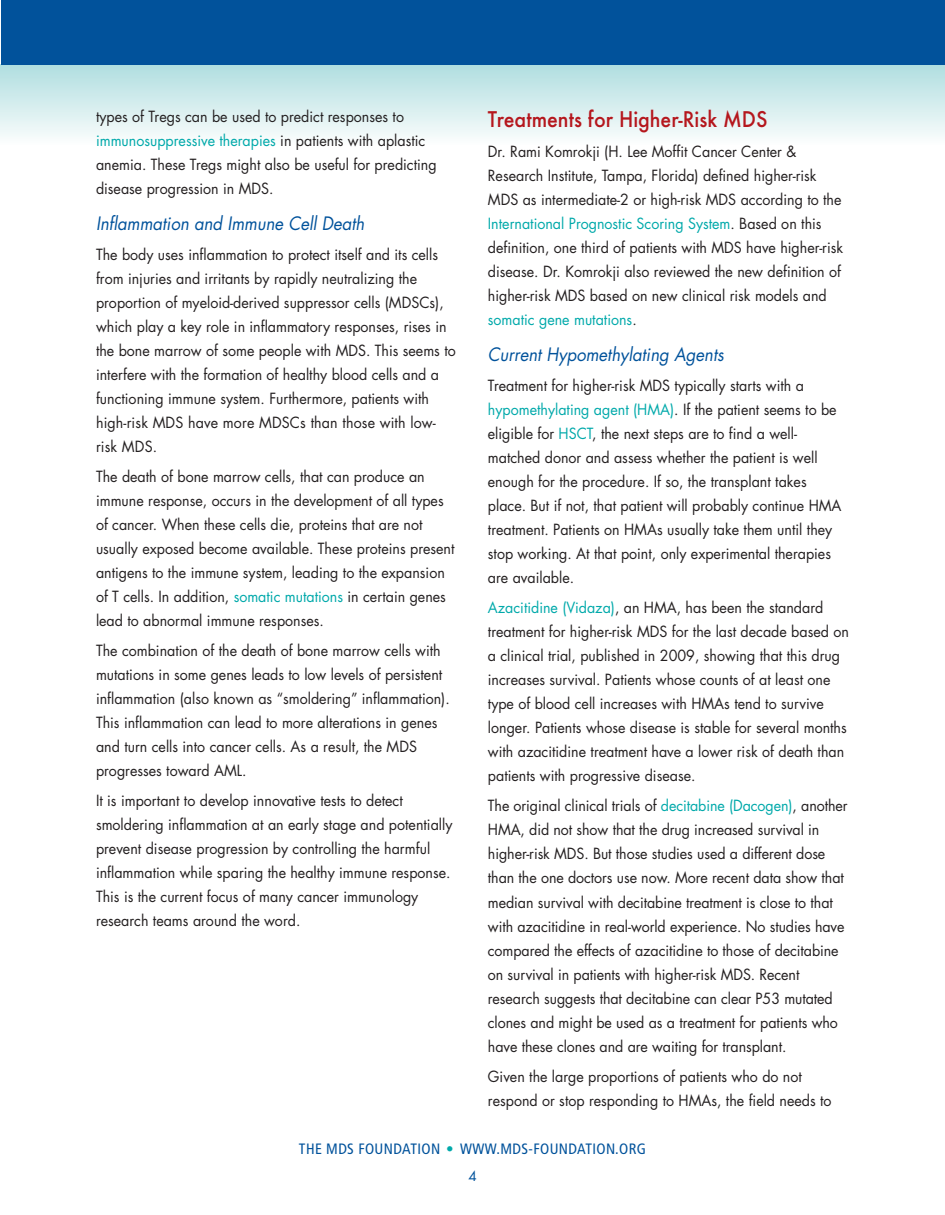
<style>
.page{position:relative;width:945px;height:1215px;background:#fff}
.page>*{position:absolute;margin:0;border:0;box-sizing:border-box;transform-origin:0 0}
.t1{font:500 21px "Futura";color:#b5171d;scale:.93 1}
.t2{font:italic 18px "Futura";color:#01529b;scale:.93 1}
.t3{font:15px/24px "Futura";color:#231f20;scale:.95 1}
.t4{font:condensed 15px "Frutiger";letter-spacing:.025em;color:#01529b}
.t5{font:13.5px "Futura";color:#01529b}
.s1{color:#00a9aa}
</style>
<div class="page">
<div style="left:0;top:64px;width:945px;height:81px;background:linear-gradient(to bottom,#afdddf,#fcfefd)"></div>
<div style="left:1px;top:0;width:944px;height:64px;background:#01529b"></div>
<h1 class="t1" style="left:488px;top:107px;width:302px">Treatments for Higher-Risk MDS</h1>
<p class="t3" style="left:488px;top:141px;width:375px">Dr. Rami Komrokji (H. Lee Moffit Cancer Center &amp; Research Institute, Tampa, Florida) defined higher-risk MDS as intermediate-2 or high-risk MDS according to the <span class="s1">International Prognostic Scoring System</span>. Based on this definition, one third of patients with MDS have higher-risk disease. Dr. Komrokji also reviewed the new definition of higher-risk MDS based on new clinical risk models and <span class="s1">somatic gene mutations</span>.</p>
<p class="t2" style="left:488px;top:346px;width:255px">Current Hypomethylating Agents</p>
<p class="t3" style="left:488px;top:375px;width:374px">Treatment for higher-risk MDS typically starts with a <span class="s1">hypomethylating agent (HMA)</span>. If the patient seems to be eligible for <span class="s1">HSCT</span>, the next steps are to find a well&shy;matched donor and assess whether the patient is well enough for the procedure. If so, the transplant takes place. But if not, that patient will probably continue HMA treatment. Patients on HMAs usually take them until they stop working. At that point, only experimental therapies are available.</p>
<p class="t3" style="left:488px;top:597px;width:382px"><span class="s1">Azacitidine (Vidaza)</span>, an HMA, has been the standard treatment for higher-risk MDS for the last decade based on a clinical trial, published in 2009, showing that this drug increases survival. Patients whose counts of at least one type of blood cell increases with HMAs tend to survive longer. Patients whose disease is stable for several months with azacitidine treatment have a lower risk of death than patients with progressive disease.</p>
<p class="t3" style="left:488px;top:795px;width:380px">The original clinical trials of <span class="s1">decitabine (Dacogen)</span>, another HMA, did not show that the drug increased survival in higher-risk MDS. But those studies used a different dose than the one doctors use now. More recent data show that median survival with decitabine treatment is close to that with azacitidine in real-world experience. No studies have compared the effects of azacitidine to those of decitabine on survival in patients with higher-risk MDS. Recent research suggests that decitabine can clear P53 mutated clones and might be used as a treatment for patients who have these clones and are waiting for transplant.</p>
<p class="t3" style="left:488px;top:1066px;width:363px">Given the large proportions of patients who do not respond or stop responding to HMAs, the field needs to</p>
<p class="t4" style="left:299px;top:1143px;width:349px">THE MDS FOUNDATION <span class="s1">•</span> WWW.MDS-FOUNDATION.ORG</p>
<p class="t3" style="left:96px;top:106px;width:360px">types of Tregs can be used to predict responses to <span class="s1">immunosuppressive therapies</span> in patients with aplastic anemia. These Tregs might also be useful for predicting disease progression in MDS.</p>
<p class="t2" style="left:96px;top:215px;width:290px">Inflammation and Immune Cell Death</p>
<p class="t3" style="left:96px;top:244px;width:380px">The body uses inflammation to protect itself and its cells from injuries and irritants by rapidly neutralizing the proportion of myeloid-derived suppressor cells (MDSCs), which play a key role in inflammatory responses, rises in the bone marrow of some people with MDS. This seems to interfere with the formation of healthy blood cells and a functioning immune system. Furthermore, patients with high-risk MDS have more MDSCs than those with low&shy;risk MDS.</p>
<p class="t3" style="left:96px;top:466px;width:379px">The death of bone marrow cells, that can produce an immune response, occurs in the development of all types of cancer. When these cells die, proteins that are not usually exposed become available. These proteins present antigens to the immune system, leading to the expansion of T cells. In addition, <span class="s1">somatic mutations</span> in certain genes lead to abnormal immune responses.</p>
<p class="t3" style="left:96px;top:640px;width:374px">The combination of the death of bone marrow cells with mutations in some genes leads to low levels of persistent inflammation (also known as “smoldering” inflammation).<br>This inflammation can lead to more alterations in genes and turn cells into cancer cells. As a result, the MDS progresses toward AML.</p>
<p class="t3" style="left:96px;top:790px;width:377px">It is important to develop innovative tests to detect smoldering inflammation at an early stage and potentially prevent disease progression by controlling the harmful inflammation while sparing the healthy immune response.<br>This is the current focus of many cancer immunology research teams around the word.</p>
<p class="t5" style="left:468px;top:1170px;width:10px">4</p>
</div>
